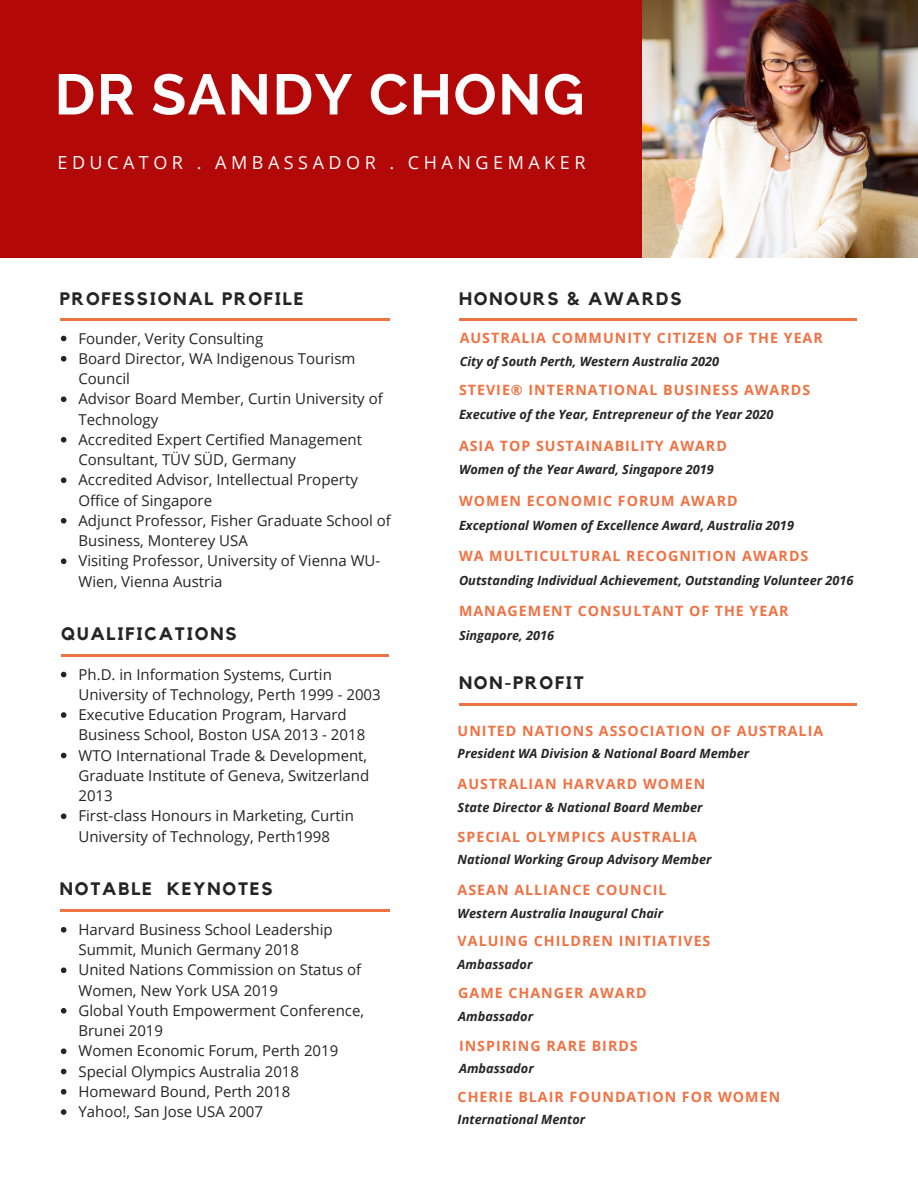
<style>
.page{position:relative;width:918px;height:1188px;background:#fff}
.page>*{position:absolute;margin:0;border:0;box-sizing:border-box;transform-origin:0 0}
.t1{font:700 57px "Raleway";letter-spacing:.025em;color:#fdfdfd}
.t2{font:700 18px "Kollektif";letter-spacing:.1em;color:#252525}
.t3{font:18px "Open Sans";letter-spacing:.25em;color:#fdfdfd}
.t4{font:15px/20.2px "Open Sans";color:#252525}
.t5{font:700 14.25px "Open Sans";letter-spacing:.07em;color:#ef7243}
.t6{font:italic 700 12.75px "Open Sans";color:#252525}
</style>
<div class="page">
<hr style="left:61px;top:654px;width:327px;height:2px;background:#ef7243">
<div style="left:0;top:0;width:658px;height:258px;background:#b20808"></div>
<img style="left:642px;top:0;width:276px;height:258px">
<hr style="left:60px;top:319px;width:330px;height:2px;background:#ef7243">
<svg style="left:61px;top:927px;width:5px;height:6px"></svg>
<svg style="left:61px;top:967px;width:5px;height:6px"></svg>
<svg style="left:61px;top:1008px;width:5px;height:6px"></svg>
<svg style="left:61px;top:1048px;width:5px;height:6px"></svg>
<svg style="left:61px;top:1069px;width:5px;height:5px"></svg>
<svg style="left:61px;top:1089px;width:5px;height:6px"></svg>
<svg style="left:61px;top:1109px;width:5px;height:6px"></svg>
<hr style="left:60px;top:909px;width:330px;height:2px;background:#ef7243">
<svg style="left:61px;top:672px;width:5px;height:5px"></svg>
<svg style="left:61px;top:712px;width:5px;height:6px"></svg>
<svg style="left:61px;top:753px;width:5px;height:5px"></svg>
<svg style="left:61px;top:813px;width:5px;height:6px"></svg>
<svg style="left:61px;top:336px;width:5px;height:5px"></svg>
<svg style="left:61px;top:356px;width:5px;height:6px"></svg>
<svg style="left:61px;top:396px;width:5px;height:6px"></svg>
<svg style="left:61px;top:437px;width:5px;height:6px"></svg>
<svg style="left:61px;top:477px;width:5px;height:6px"></svg>
<svg style="left:61px;top:518px;width:5px;height:6px"></svg>
<svg style="left:61px;top:558px;width:5px;height:6px"></svg>
<hr style="left:460px;top:704px;width:397px;height:2px;background:#ef7243">
<hr style="left:460px;top:319px;width:397px;height:2px;background:#ef7243">
<p class="t1" style="left:55px;top:61px;width:531px">DR SANDY CHONG</p>
<p class="t3" style="left:57px;top:150px;width:530px">EDUCATOR . AMBASSADOR . CHANGEMAKER</p>
<p class="t2" style="left:60px;top:290px;width:245px">PROFESSIONAL PROFILE</p>
<p class="t4" style="left:78px;top:328px;width:186px">Founder, Verity Consulting</p>
<p class="t4" style="left:78px;top:348px;width:279px">Board Director, WA Indigenous Tourism<br>Council</p>
<p class="t4" style="left:78px;top:388px;width:306px">Advisor Board Member, Curtin University of<br>Technology</p>
<p class="t4" style="left:78px;top:429px;width:285px">Accredited Expert Certified Management<br>Consultant, TÜV SÜD, Germany</p>
<p class="t4" style="left:78px;top:469px;width:281px">Accredited Advisor, Intellectual Property<br>Office of Singapore</p>
<p class="t4" style="left:78px;top:510px;width:314px">Adjunct Professor, Fisher Graduate School of<br>Business, Monterey USA</p>
<p class="t4" style="left:78px;top:550px;width:303px">Visiting Professor, University of Vienna WU-<br>Wien, Vienna Austria</p>
<p class="t2" style="left:61px;top:625px;width:177px">QUALIFICATIONS</p>
<p class="t4" style="left:78px;top:664px;width:304px">Ph.D. in Information Systems, Curtin<br>University of Technology, Perth 1999 - 2003</p>
<p class="t4" style="left:78px;top:704px;width:288px">Executive Education Program, Harvard<br>Business School, Boston USA 2013 - 2018</p>
<p class="t4" style="left:78px;top:745px;width:292px">WTO International Trade &amp; Development,<br>Graduate Institute of Geneva, Switzerland<br>2013</p>
<p class="t4" style="left:78px;top:805px;width:277px">First-class Honours in Marketing, Curtin<br>University of Technology, Perth1998</p>
<p class="t2" style="left:60px;top:881px;width:214px">NOTABLE KEYNOTES</p>
<p class="t4" style="left:78px;top:919px;width:256px">Harvard Business School Leadership<br>Summit, Munich Germany 2018</p>
<p class="t4" style="left:78px;top:959px;width:284px">United Nations Commission on Status of<br>Women, New York USA 2019</p>
<p class="t4" style="left:78px;top:1000px;width:287px">Global Youth Empowerment Conference,<br>Brunei 2019</p>
<p class="t4" style="left:78px;top:1040px;width:261px">Women Economic Forum, Perth 2019</p>
<p class="t4" style="left:78px;top:1061px;width:222px">Special Olympics Australia 2018</p>
<p class="t4" style="left:78px;top:1081px;width:213px">Homeward Bound, Perth 2018</p>
<p class="t4" style="left:78px;top:1101px;width:186px">Yahoo!, San Jose USA 2007</p>
<p class="t2" style="left:459px;top:290px;width:224px">HONOURS &amp; AWARDS</p>
<p class="t5" style="left:460px;top:328px;width:365px">AUSTRALIA COMMUNITY CITIZEN OF THE YEAR</p>
<p class="t6" style="left:460px;top:353px;width:261px">City of South Perth, Western Australia 2020</p>
<p class="t5" style="left:459px;top:380px;width:353px">STEVIE® INTERNATIONAL BUSINESS AWARDS</p>
<p class="t6" style="left:459px;top:405px;width:316px">Executive of the Year, Entrepreneur of the Year 2020</p>
<p class="t5" style="left:459px;top:436px;width:269px">ASIA TOP SUSTAINABILITY AWARD</p>
<p class="t6" style="left:459px;top:461px;width:256px">Women of the Year Award, Singapore 2019</p>
<p class="t5" style="left:459px;top:491px;width:280px">WOMEN ECONOMIC FORUM AWARD</p>
<p class="t6" style="left:459px;top:516px;width:337px">Exceptional Women of Excellence Award, Australia 2019</p>
<p class="t5" style="left:459px;top:546px;width:351px">WA MULTICULTURAL RECOGNITION AWARDS</p>
<p class="t6" style="left:459px;top:571px;width:396px">Outstanding Individual Achievement, Outstanding Volunteer 2016</p>
<p class="t5" style="left:459px;top:601px;width:331px">MANAGEMENT CONSULTANT OF THE YEAR</p>
<p class="t6" style="left:459px;top:626px;width:97px">Singapore, 2016</p>
<p class="t2" style="left:459px;top:675px;width:127px">NON-PROFIT</p>
<p class="t5" style="left:458px;top:720px;width:367px">UNITED NATIONS ASSOCIATION OF AUSTRALIA</p>
<p class="t6" style="left:458px;top:745px;width:293px">President WA Division &amp; National Board Member</p>
<p class="t5" style="left:458px;top:774px;width:249px">AUSTRALIAN HARVARD WOMEN</p>
<p class="t6" style="left:458px;top:798px;width:246px">State Director &amp; National Board Member</p>
<p class="t5" style="left:458px;top:827px;width:241px">SPECIAL OLYMPICS AUSTRALIA</p>
<p class="t6" style="left:458px;top:851px;width:255px">National Working Group Advisory Member</p>
<p class="t5" style="left:458px;top:880px;width:211px">ASEAN ALLIANCE COUNCIL</p>
<p class="t6" style="left:458px;top:904px;width:207px">Western Australia Inaugural Chair</p>
<p class="t5" style="left:458px;top:931px;width:254px">VALUING CHILDREN INITIATIVES</p>
<p class="t6" style="left:458px;top:955px;width:76px">Ambassador</p>
<p class="t5" style="left:458px;top:983px;width:190px">GAME CHANGER AWARD</p>
<p class="t6" style="left:458px;top:1007px;width:76px">Ambassador</p>
<p class="t5" style="left:459px;top:1035px;width:180px">INSPIRING RARE BIRDS</p>
<p class="t6" style="left:459px;top:1060px;width:76px">Ambassador</p>
<p class="t5" style="left:458px;top:1086px;width:324px">CHERIE BLAIR FOUNDATION FOR WOMEN</p>
<p class="t6" style="left:458px;top:1110px;width:129px">International Mentor</p>
</div>
